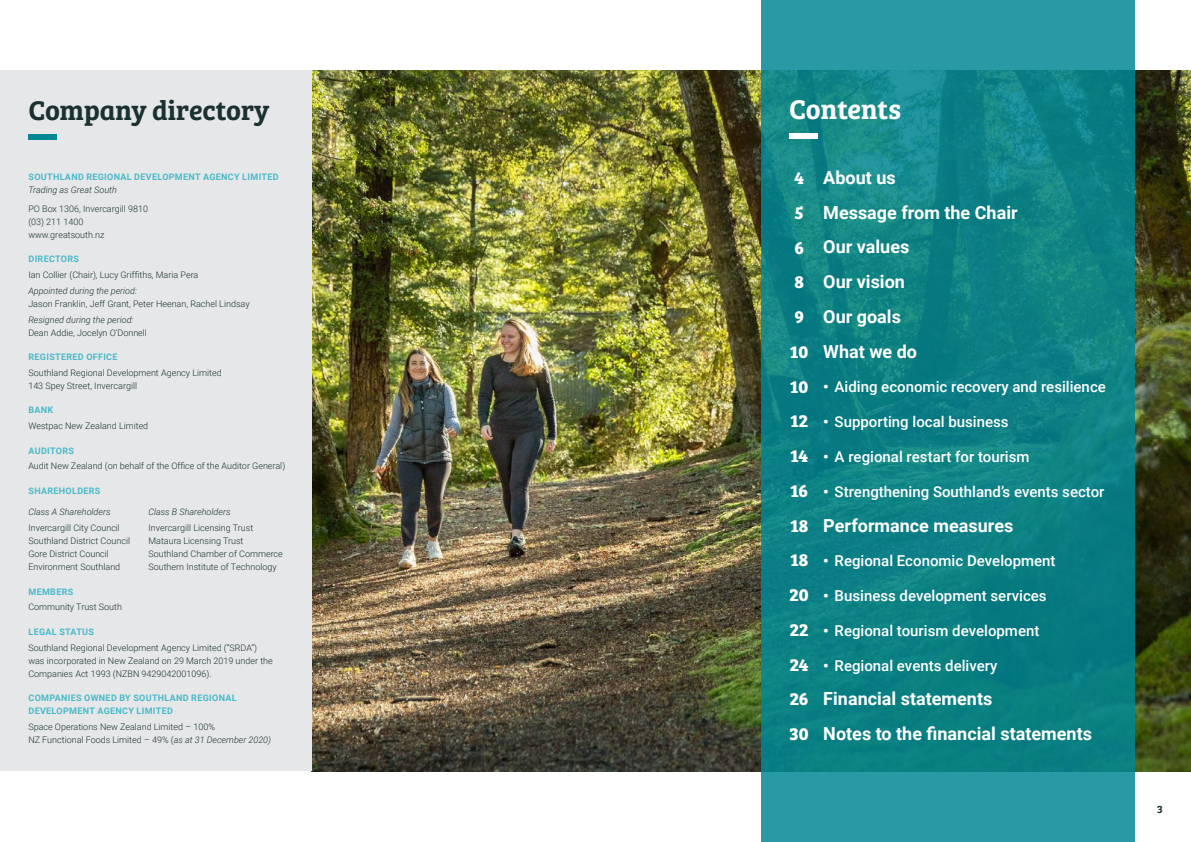
<style>
.page{position:relative;width:1191px;height:842px;background:#fff}
.page>*{position:absolute;margin:0;border:0;box-sizing:border-box;transform-origin:0 0}
.t1{font:28px "Bree Serif Sb";color:#1b3030}
.t2{font:28px "Bree Serif Sb";color:#fff}
.t3{font:700 18px "Roboto";color:#fff}
.t4{font:700 18px "Bree Serif";letter-spacing:-.015em;color:#fff}
.t5{font:500 15px "Roboto";color:#fff}
.t6{font:11px "Bree Serif Sb";color:#1b3030}
.t7{font:300 9px/13px "Roboto";color:#1b3030}
.t8{font:700 9px/13px "Roboto";letter-spacing:.035em;color:#4abac7}
.t9{font:italic 300 9px "Roboto";color:#1b3030}
.s1{font-style:italic}
.s2{font-weight:900}
</style>
<div class="page">
<img style="left:312px;top:71px;width:879px;height:700px">
<div style="left:0;top:71px;width:312px;height:700px;background:#e6e7e9"></div>
<svg style="left:761px;top:0;width:373px;height:842px;background:#11858a"></svg>
<div style="left:28px;top:134px;width:29px;height:6px;background:#008895"></div>
<div style="left:789px;top:134px;width:28px;height:5px;background:#fff"></div>
<p class="t1" style="left:28px;top:89px;width:243px">Company directory</p>
<p class="t8" style="left:29px;top:170px;width:252px">SOUTHLAND REGIONAL DEVELOPMENT AGENCY LIMITED</p>
<p class="t9" style="left:28px;top:184px;width:90px">Trading as Great South</p>
<p class="t7" style="left:28px;top:202px;width:121px">PO Box 1306, Invercargill 9810 (03) 211 1400</p>
<p class="t7" style="left:28px;top:228px;width:78px">www.greatsouth.nz</p>
<p class="t8" style="left:29px;top:252px;width:52px">DIRECTORS</p>
<p class="t7" style="left:28px;top:268px;width:171px">Ian Collier (Chair), Lucy Griffiths, Maria Pera</p>
<p class="t7" style="left:28px;top:284px;width:223px"><span class="s1">Appointed during the period:<br></span>Jason Franklin, Jeff Grant, Peter Heenan, Rachel Lindsay</p>
<p class="t7" style="left:28px;top:313px;width:120px"><span class="s1">Resigned during the period:<br></span>Dean Addie, Jocelyn O’Donnell</p>
<p class="t8" style="left:29px;top:350px;width:91px">REGISTERED OFFICE</p>
<p class="t7" style="left:28px;top:366px;width:195px">Southland Regional Development Agency Limited</p>
<p class="t7" style="left:28px;top:379px;width:110px">143 Spey Street, Invercargill</p>
<p class="t8" style="left:29px;top:403px;width:26px">BANK</p>
<p class="t7" style="left:28px;top:419px;width:121px">Westpac New Zealand Limited</p>
<p class="t8" style="left:29px;top:444px;width:47px">AUDITORS</p>
<p class="t7" style="left:28px;top:459px;width:258px">Audit New Zealand (on behalf of the Office of the Auditor General)</p>
<p class="t8" style="left:29px;top:484px;width:73px">SHAREHOLDERS</p>
<p class="t9" style="left:28px;top:506px;width:84px">Class A Shareholders</p>
<p class="t9" style="left:148px;top:506px;width:84px">Class B Shareholders</p>
<p class="t7" style="left:28px;top:521px;width:93px">Invercargill City Council</p>
<p class="t7" style="left:148px;top:521px;width:106px">Invercargill Licensing Trust</p>
<p class="t7" style="left:28px;top:534px;width:103px">Southland District Council</p>
<p class="t7" style="left:148px;top:534px;width:97px">Mataura Licensing Trust</p>
<p class="t7" style="left:28px;top:547px;width:82px">Gore District Council</p>
<p class="t7" style="left:148px;top:547px;width:136px">Southland Chamber of Commerce</p>
<p class="t7" style="left:28px;top:560px;width:93px">Environment Southland</p>
<p class="t7" style="left:148px;top:560px;width:130px">Southern Institute of Technology</p>
<p class="t8" style="left:29px;top:584px;width:46px">MEMBERS</p>
<p class="t7" style="left:28px;top:600px;width:95px">Community Trust South</p>
<p class="t8" style="left:29px;top:625px;width:67px">LEGAL STATUS</p>
<p class="t7" style="left:28px;top:640px;width:246px">Southland Regional Development Agency Limited (“SRDA”) was incorporated in New Zealand on 29 March 2019 under the<br>Companies Act 1993 (NZBN 9429042001096).</p>
<p class="t8" style="left:29px;top:691px;width:210px">COMPANIES OWNED BY SOUTHLAND REGIONAL<br>DEVELOPMENT AGENCY LIMITED</p>
<p class="t7" style="left:28px;top:720px;width:188px">Space Operations New Zealand Limited – 100%</p>
<p class="t7" style="left:28px;top:733px;width:244px">NZ Functional Foods Limited – 49% (<span class="s1">as at 31 December 2020)</span></p>
<p class="t2" style="left:789px;top:88px;width:113px">Contents</p>
<p class="t4" style="left:794px;top:164px;width:12px">4</p>
<p class="t4" style="left:794px;top:198px;width:11px">5</p>
<p class="t4" style="left:794px;top:233px;width:11px">6</p>
<p class="t4" style="left:794px;top:268px;width:11px">8</p>
<p class="t4" style="left:794px;top:303px;width:11px">9</p>
<p class="t4" style="left:790px;top:337px;width:20px">10</p>
<p class="t4" style="left:790px;top:372px;width:20px">10</p>
<p class="t4" style="left:790px;top:407px;width:19px">12</p>
<p class="t4" style="left:790px;top:442px;width:20px">14</p>
<p class="t4" style="left:790px;top:477px;width:20px">16</p>
<p class="t4" style="left:790px;top:511px;width:20px">18</p>
<p class="t4" style="left:790px;top:546px;width:20px">18</p>
<p class="t4" style="left:789px;top:581px;width:21px">20</p>
<p class="t4" style="left:790px;top:616px;width:20px">22</p>
<p class="t4" style="left:790px;top:650px;width:20px">24</p>
<p class="t4" style="left:790px;top:685px;width:20px">26</p>
<p class="t4" style="left:789px;top:720px;width:21px">30</p>
<p class="t3" style="left:823px;top:165px;width:74px">About us</p>
<p class="t3" style="left:823px;top:200px;width:196px">Message from the Chair</p>
<p class="t3" style="left:823px;top:234px;width:88px">Our values</p>
<p class="t3" style="left:823px;top:269px;width:83px">Our vision</p>
<p class="t3" style="left:823px;top:304px;width:79px">Our goals</p>
<p class="t3" style="left:823px;top:339px;width:95px">What we do</p>
<p class="t5" style="left:823px;top:377px;width:284px"><span class="s2">•</span> Aiding economic recovery and resilience</p>
<p class="t5" style="left:823px;top:411px;width:187px"><span class="s2">•</span> Supporting local business</p>
<p class="t5" style="left:823px;top:446px;width:208px"><span class="s2">•</span> A regional restart for tourism</p>
<p class="t5" style="left:823px;top:481px;width:283px"><span class="s2">•</span> Strengthening Southland’s events sector</p>
<p class="t3" style="left:823px;top:512px;width:192px">Performance measures</p>
<p class="t5" style="left:823px;top:550px;width:234px"><span class="s2">•</span> Regional Economic Development</p>
<p class="t5" style="left:823px;top:585px;width:225px"><span class="s2">•</span> Business development services</p>
<p class="t5" style="left:823px;top:620px;width:218px"><span class="s2">•</span> Regional tourism development</p>
<p class="t5" style="left:823px;top:655px;width:176px"><span class="s2">•</span> Regional events delivery</p>
<p class="t3" style="left:823px;top:686px;width:171px">Financial statements</p>
<p class="t3" style="left:823px;top:721px;width:270px">Notes to the financial statements</p>
<p class="t6" style="left:1157px;top:801px;width:7px">3</p>
</div>
